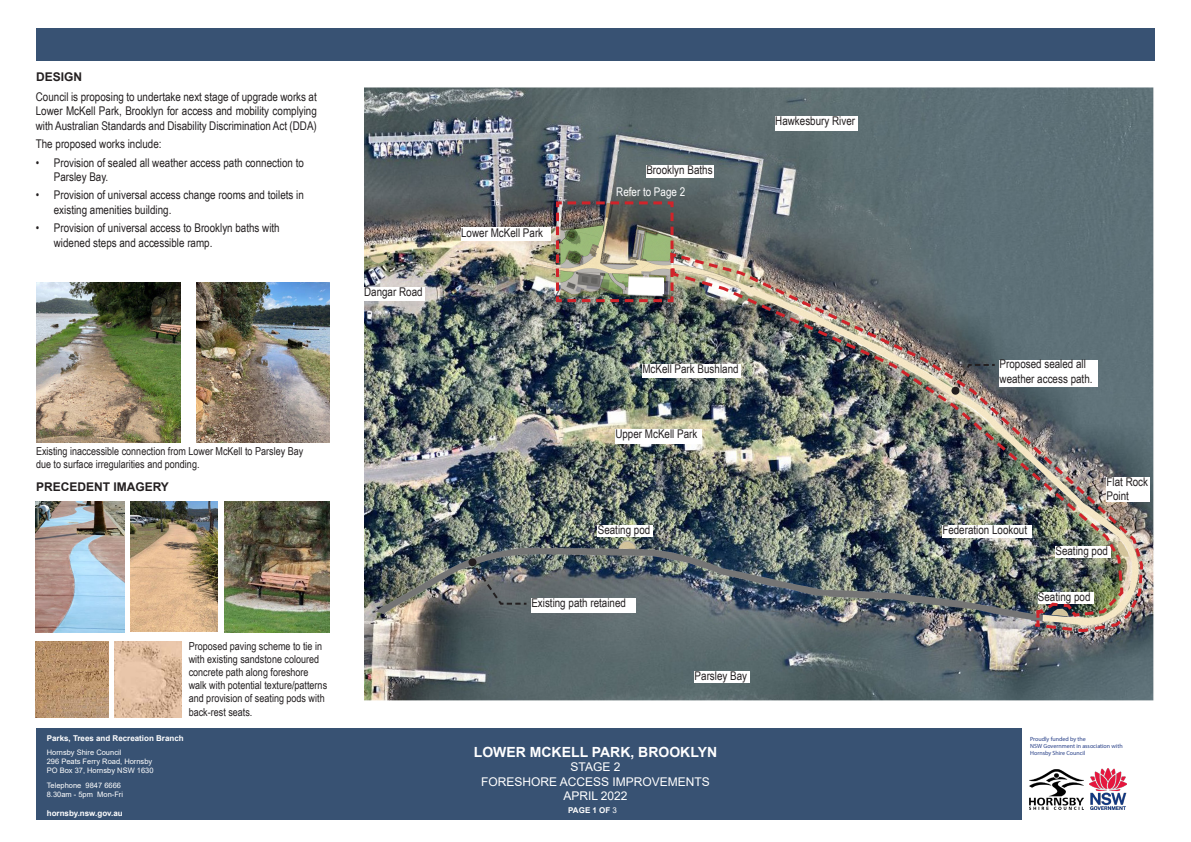
<style>
.page{position:relative;width:1191px;height:842px;background:#fff}
.page>*{position:absolute;margin:0;border:0;box-sizing:border-box;transform-origin:0 0}
.t1{font:700 14px "Arial";color:#fff}
.t2{font:12px/14.4px "Arial Narrow";color:#231f20}
.t3{font:12px/14.4px "Arial";color:#fff;text-align:center}
.Small_heading_caps{font:700 12px "Arial";color:#231f20}
.t4{font:12px "Arial Narrow";color:#fff}
.Image_label_-_black{font:11px/13.2px "Arial Narrow";color:#231f20}
.t5{font:700 8px "Arial";color:#fff}
.t6{font:7.5px/9px "Arial";color:#fff}
.Image_label_-_black-2{font:6px/7.2px "Myriad Pro";color:#284088}
.s1{font-weight:400}
</style>
<div class="page">
<div style="left:36px;top:728px;width:1118px;height:92px;background:#385273"></div>
<div style="left:36px;top:28px;width:1119px;height:33px;background:#385273"></div>
<img style="left:364px;top:87px;width:790px;height:613px">
<div style="left:775px;top:116px;width:83px;height:15px;background:#fff"></div>
<div style="left:646px;top:165px;width:67px;height:12px;background:#fff"></div>
<div style="left:694px;top:671px;width:56px;height:12px;background:#fff"></div>
<div style="left:364px;top:287px;width:60px;height:14px;background:#fff"></div>
<div style="left:461px;top:228px;width:89px;height:13px;background:#fff"></div>
<div style="left:1106px;top:477px;width:44px;height:24px;background:#fff"></div>
<img style="left:36px;top:283px;width:144px;height:160px">
<img style="left:130px;top:501px;width:88px;height:131px">
<img style="left:36px;top:501px;width:89px;height:131px">
<svg style="left:470px;top:559px;width:58px;height:47px;background:#62686d"></svg>
<div style="left:468px;top:558px;width:8px;height:8px;background:#231f20;border-radius:50%"></div>
<div style="left:531px;top:598px;width:105px;height:15px;background:#fff"></div>
<img style="left:224px;top:501px;width:106px;height:131px">
<img style="left:197px;top:283px;width:133px;height:160px">
<img style="left:36px;top:641px;width:73px;height:76px">
<img style="left:114px;top:641px;width:67px;height:76px">
<img style="left:554px;top:200px;width:590px;height:433px">
<img style="left:668px;top:250px;width:476px;height:384px">
<div style="left:1022px;top:719px;width:132px;height:111px;background:#fff"></div>
<img style="left:1089px;top:768px;width:37px;height:41px">
<img style="left:1029px;top:770px;width:54px;height:39px">
<p class="Small_heading_caps" style="left:36px;top:68px;width:48px">DESIGN</p>
<p class="t2" style="left:36px;top:89px;width:282px;text-align:justify">Council is proposing to undertake next stage of upgrade works at Lower McKell Park, Brooklyn for access and mobility complying with Australian Standards and Disability Discrimination Act (DDA)</p>
<p class="t2" style="left:36px;top:136px;width:127px">The proposed works include:</p>
<p class="t2" style="left:54px;top:155px;width:251px;text-indent:-18px">• Provision of sealed all weather access path connection to<br>Parsley Bay.</p>
<p class="t2" style="left:54px;top:187px;width:251px;text-indent:-18px">• Provision of universal access change rooms and toilets in existing amenities building.</p>
<p class="t2" style="left:54px;top:220px;width:227px;text-indent:-18px">• Provision of universal access to Brooklyn baths with widened steps and accessible ramp.</p>
<p class="t2" style="left:364px;top:284px;width:60px">Dangar Road</p>
<p class="Image_label_-_black" style="left:36px;top:444px;width:269px">Existing inaccessible connection from Lower McKell to Parsley Bay due to surface irregularities and ponding.</p>
<p class="Small_heading_caps" style="left:36px;top:479px;width:134px">PRECEDENT IMAGERY</p>
<p class="Image_label_-_black" style="left:189px;top:639px;width:140px">Proposed paving scheme to tie in with existing sandstone coloured concrete path along foreshore walk with potential texture/patterns and provision of seating pods with back-rest seats.</p>
<p class="t5" style="left:47px;top:732px;width:138px">Parks, Trees and Recreation Branch</p>
<p class="t6" style="left:47px;top:748px;width:108px">Hornsby Shire Council<br>296 Peats Ferry Road, Hornsby<br>PO Box 37, Hornsby NSW 1630</p>
<p class="t6" style="left:47px;top:781px;width:78px">Telephone 9847 6666<br>8.30am - 5pm Mon-Fri</p>
<p class="t5" style="left:47px;top:807px;width:77px">hornsby.nsw.gov.au</p>
<p class="t2" style="left:461px;top:225px;width:84px">Lower McKell Park</p>
<p class="t2" style="left:646px;top:162px;width:68px">Brooklyn Baths</p>
<p class="t4" style="left:616px;top:183px;width:70px">Refer to Page 2</p>
<p class="t2" style="left:775px;top:113px;width:81px">Hawkesbury River</p>
<p class="t2" style="left:642px;top:361px;width:98px">McKell Park Bushland</p>
<p class="t2" style="left:615px;top:426px;width:84px">Upper McKell Park</p>
<p class="t2" style="left:598px;top:522px;width:54px">Seating pod</p>
<p class="t2" style="left:531px;top:595px;width:96px">Existing path retained</p>
<p class="t2" style="left:694px;top:668px;width:54px">Parsley Bay</p>
<p class="t1" style="left:474px;top:742px;width:245px">LOWER MCKELL PARK, BROOKLYN</p>
<p class="t3" style="left:481px;top:760px;width:230px">STAGE 2<br>FORESHORE ACCESS IMPROVEMENTS<br>APRIL 2022</p>
<p class="t5" style="left:568px;top:805px;width:50px">PAGE 1 OF <span class="s1">3</span></p>
<p class="t2" style="left:999px;top:357px;width:94px">Proposed sealed all weather access path.</p>
<p class="t2" style="left:942px;top:522px;width:86px">Federation Lookout</p>
<p class="t2" style="left:1106px;top:474px;width:43px">Flat Rock<br>Point</p>
<p class="t2" style="left:1055px;top:543px;width:54px">Seating pod</p>
<p class="t2" style="left:1038px;top:589px;width:54px">Seating pod</p>
<p class="Image_label_-_black-2" style="left:1030px;top:735px;width:57px">Proudly funded by the</p>
<p class="Image_label_-_black-2" style="left:1030px;top:742px;width:94px">NSW Government in association with<br>Hornsby Shire Council</p>
</div>
